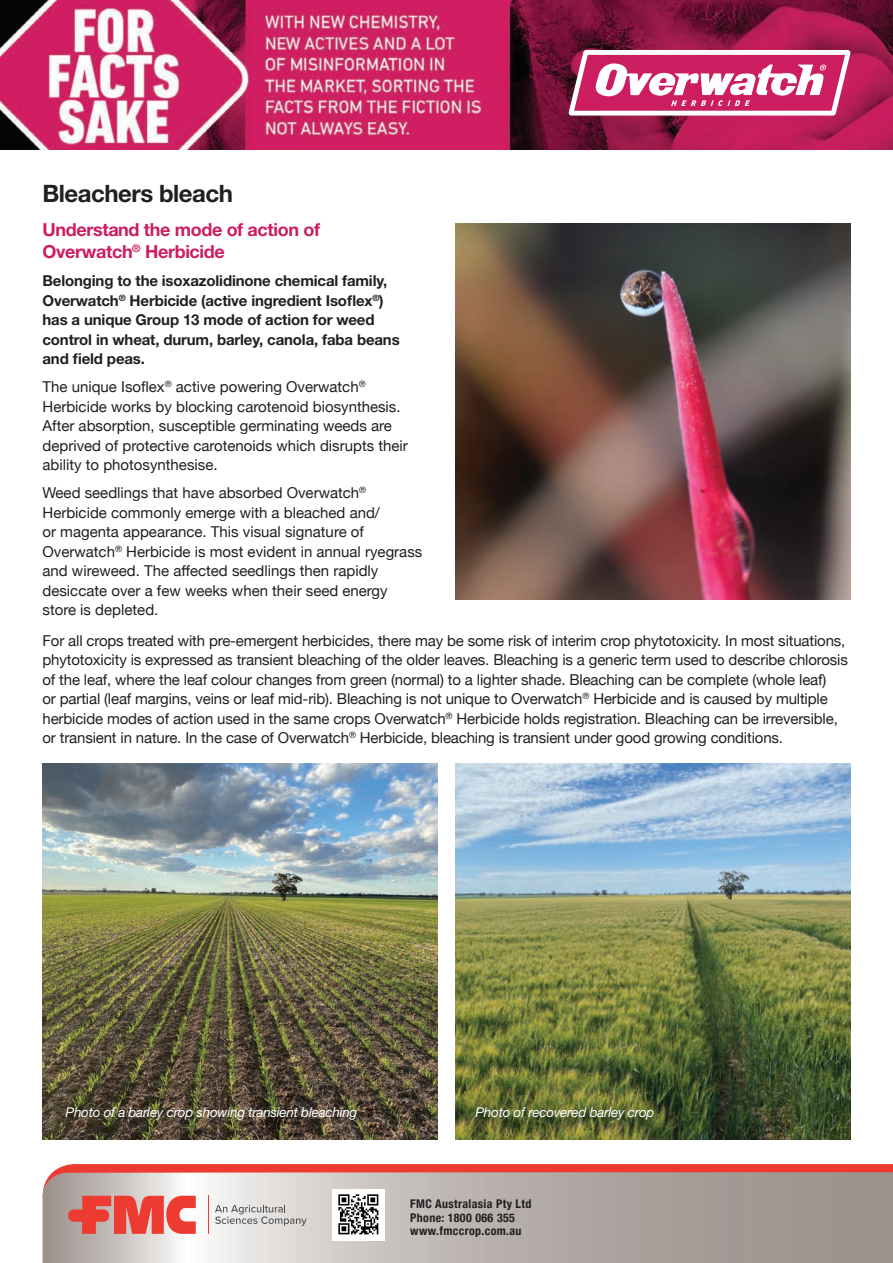
<style>
.page{position:relative;width:893px;height:1263px;background:#fff}
.page>*{position:absolute;margin:0;border:0;box-sizing:border-box;transform-origin:0 0}
.Sub_Haad{font:700 24px "Helvetica Neue LT Std";letter-spacing:-.02em;color:#231f20}
.Sub_Haad-2{font:700 18px/22.5px "Helvetica Neue LT Std";letter-spacing:-.02em;color:#cd1d61}
.Sub_Haad-3{font:15px/19.5px "Helvetica Neue";letter-spacing:-.01em;color:#231f20}
.List_Paragraph{font:700 15px/19.5px "Helvetica Neue";letter-spacing:-.01em;color:#231f20}
.t1{font:italic 13.5px "Helvetica Neue";letter-spacing:-.02em;color:#fff}
.t2{font:700 condensed 12px/13.5px "Helvetica Neue";letter-spacing:.03em;color:#231f20}
</style>
<div class="page">
<img style="left:0;top:0;width:893px;height:150px">
<svg style="left:569px;top:50px;width:281px;height:66px"></svg>
<svg style="left:43px;top:1234px;width:850px;height:29px;background:#bcb6b2"></svg>
<img style="left:333px;top:1234px;width:51px;height:6px">
<svg style="left:43px;top:1164px;width:850px;height:70px;background:#c19d98"></svg>
<img style="left:455px;top:223px;width:395px;height:376px">
<img style="left:455px;top:763px;width:395px;height:376px">
<img style="left:43px;top:763px;width:395px;height:376px">
<p class="Sub_Haad" style="left:43px;top:179px;width:192px">Bleachers bleach</p>
<p class="Sub_Haad-2" style="left:43px;top:218px;width:279px">Understand the mode of action of<br>Overwatch<sup>®</sup> Herbicide</p>
<p class="List_Paragraph" style="left:43px;top:271px;width:359px">Belonging to the isoxazolidinone chemical family, Overwatch<sup>®</sup> Herbicide (active ingredient Isoflex<sup>®</sup>) has a unique Group 13 mode of action for weed control in wheat, durum, barley, canola, faba beans and field peas.</p>
<p class="Sub_Haad-3" style="left:43px;top:378px;width:367px">The unique Isoflex<sup>®</sup> active powering Overwatch<sup>® </sup>Herbicide works by blocking carotenoid biosynthesis.<br>After absorption, susceptible germinating weeds are deprived of protective carotenoids which disrupts their ability to photosynthesise.</p>
<p class="Sub_Haad-3" style="left:43px;top:484px;width:381px">Weed seedlings that have absorbed Overwatch<sup>® </sup>Herbicide commonly emerge with a bleached and/<br>or magenta appearance. This visual signature of Overwatch<sup>®</sup> Herbicide is most evident in annual ryegrass and wireweed. The affected seedlings then rapidly desiccate over a few weeks when their seed energy store is depleted.</p>
<p class="Sub_Haad-3" style="left:43px;top:631px;width:807px">For all crops treated with pre-emergent herbicides, there may be some risk of interim crop phytotoxicity. In most situations, phytotoxicity is expressed as transient bleaching of the older leaves. Bleaching is a generic term used to describe chlorosis of the leaf, where the leaf colour changes from green (normal) to a lighter shade. Bleaching can be complete (whole leaf)<br>or partial (leaf margins, veins or leaf mid-rib). Bleaching is not unique to Overwatch<sup>®</sup> Herbicide and is caused by multiple herbicide modes of action used in the same crops Overwatch<sup>®</sup> Herbicide holds registration. Bleaching can be irreversible, or transient in nature. In the case of Overwatch<sup>®</sup> Herbicide, bleaching is transient under good growing conditions.</p>
<p class="t1" style="left:66px;top:1103px;width:293px">Photo of a barley crop showing transient bleaching</p>
<p class="t1" style="left:475px;top:1103px;width:181px">Photo of recovered barley crop</p>
<p class="t2" style="left:410px;top:1196px;width:123px">FMC Australasia Pty Ltd</p>
<p class="t2" style="left:410px;top:1210px;width:113px">Phone: 1800 066 355 www.fmccrop.com.au</p>
</div>
